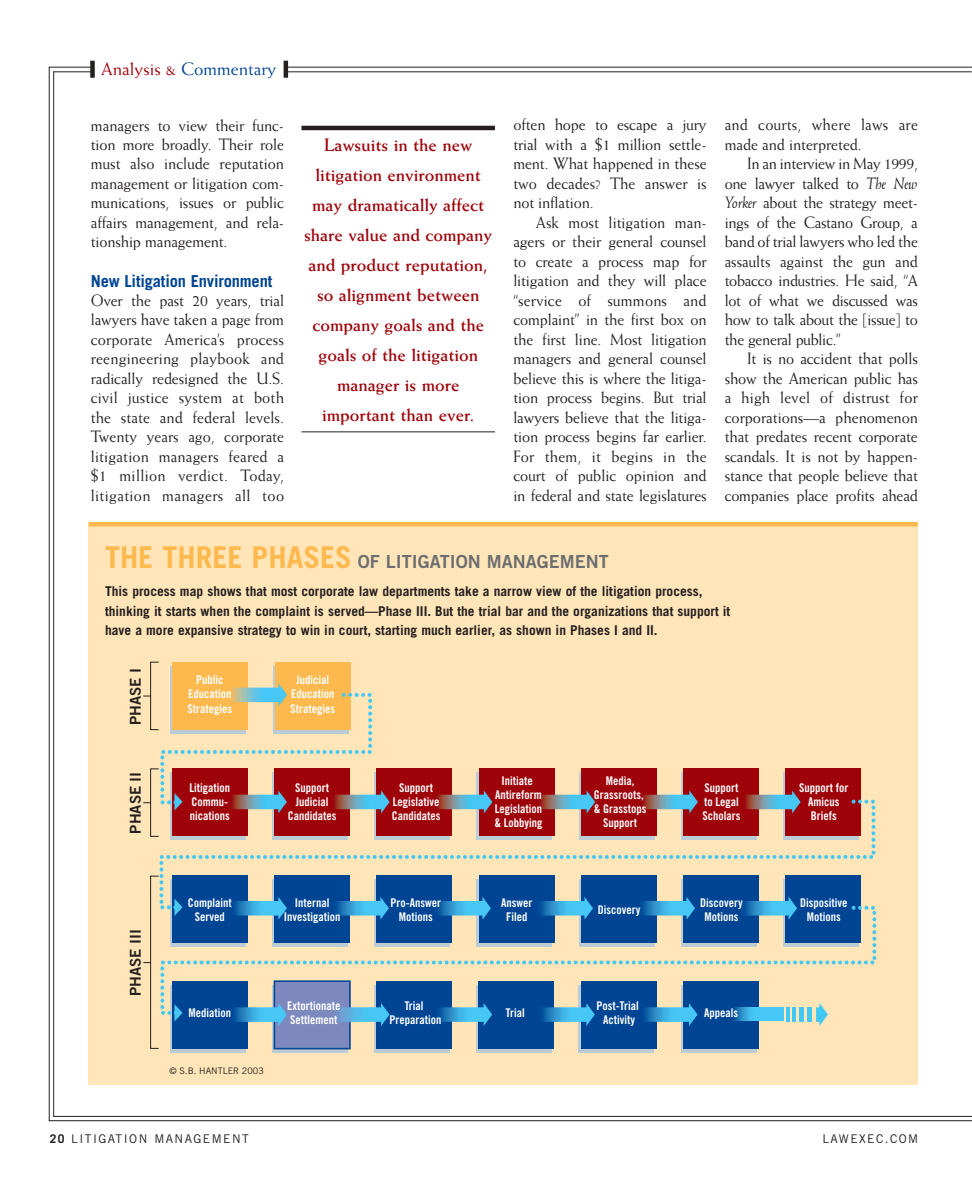
<style>
.page{position:relative;width:972px;height:1188px;background:#fff}
.page>*{position:absolute;margin:0;border:0;box-sizing:border-box;transform-origin:0 0}
.t1{font:700 18px/30px "Weiss";color:#9e030a;text-align:center}
.t2{font:18px "Trade Gothic Bold Two";color:#6c6d70}
.t3{font:18px "Weiss";color:#004594}
.t4{font:16.5px/19.5px "Weiss";letter-spacing:-.01em;color:#231f1f;text-align:justify;scale:.95 1}
.t5{font:16.5px/19.5px "Weiss";letter-spacing:.01em;color:#231f1f;scale:.95 1}
.t6{font:700 16.5px "Trade Gothic";letter-spacing:-.01em;color:#004594}
.t7{font:15px "Trade Gothic Bold Two";color:#231f1f}
.t8{font:700 13.5px/19.5px "Trade Gothic";color:#231f1f}
.t9{font:12px/14.1px "Trade Gothic Bold Cond Twenty";color:#fff;text-align:center}
.t10{font:12px "Trade Gothic";letter-spacing:.12em;color:#231f1f}
.t11{font:9px "Trade Gothic";color:#231f1f}
.s1{color:#9e030a}
.s2{font-style:italic}
.s3{font-family:"Trade Gothic";font-weight:700;font-size:30px;color:#fdb94d}
.s4{font-weight:700}
</style>
<div class="page">
<hr style="left:53px;top:71px;width:919px;height:1px;background:#231f1f">
<hr style="left:53px;top:71px;width:1px;height:1046px;background:#231f1f">
<hr style="left:53px;top:1116px;width:919px;height:1px;background:#231f1f">
<hr style="left:49px;top:67px;width:923px;height:1px;background:#231f1f">
<hr style="left:49px;top:1120px;width:923px;height:1px;background:#231f1f">
<hr style="left:49px;top:67px;width:1px;height:1054px;background:#231f1f">
<div style="left:93px;top:57px;width:192px;height:26px;background:#fff"></div>
<div style="left:90px;top:61px;width:5px;height:17px;background:#231f1f"></div>
<hr style="left:284px;top:61px;width:4px;height:17px;background:#231f1f">
<div style="left:89px;top:522px;width:829px;height:562px;background:#ffe5b8"></div>
<div style="left:275px;top:662px;width:76px;height:68px;background:#fdb94d"></div>
<div style="left:172px;top:662px;width:76px;height:68px;background:#fdb94d"></div>
<div style="left:170px;top:985px;width:76px;height:68px;background:#bcccd6"></div>
<div style="left:172px;top:981px;width:76px;height:68px;background:#004594"></div>
<img style="left:174px;top:1017px;width:5px;height:4px">
<svg style="left:272px;top:1025px;width:76px;height:28px"></svg>
<div style="left:274px;top:980px;width:77px;height:69px;background:#7d89be;border:2px solid #004594"></div>
<div style="left:374px;top:985px;width:76px;height:68px;background:#bcccd6"></div>
<div style="left:376px;top:981px;width:76px;height:68px;background:#004594"></div>
<div style="left:477px;top:985px;width:75px;height:68px;background:#bcccd6"></div>
<div style="left:479px;top:981px;width:75px;height:68px;background:#004594"></div>
<div style="left:579px;top:985px;width:75px;height:68px;background:#bcccd6"></div>
<div style="left:581px;top:981px;width:75px;height:68px;background:#004594"></div>
<div style="left:681px;top:985px;width:75px;height:68px;background:#bcccd6"></div>
<div style="left:683px;top:981px;width:75px;height:68px;background:#004594"></div>
<img style="left:231px;top:683px;width:53px;height:8px">
<img style="left:234px;top:1017px;width:51px;height:8px">
<img style="left:338px;top:1017px;width:50px;height:8px">
<img style="left:439px;top:1017px;width:52px;height:8px">
<img style="left:542px;top:1017px;width:51px;height:8px">
<img style="left:644px;top:1017px;width:52px;height:8px">
<hr style="left:792px;top:1007px;width:4px;height:15px;background:#42c8f4">
<hr style="left:786px;top:1007px;width:4px;height:15px;background:#42c8f4">
<div style="left:799px;top:1007px;width:5px;height:15px;background:#42c8f4"></div>
<svg style="left:816px;top:1017px;width:10px;height:9px"></svg>
<div style="left:807px;top:1007px;width:5px;height:15px;background:#42c8f4"></div>
<img style="left:734px;top:1017px;width:50px;height:4px">
<svg style="left:159px;top:691px;width:718px;height:326px"></svg>
<svg style="left:143px;top:662px;width:16px;height:387px"></svg>
<hr style="left:302px;top:126px;width:193px;height:4px;background:#231f1f">
<hr style="left:302px;top:431px;width:193px;height:1px;background:#231f1f">
<hr style="left:89px;top:522px;width:829px;height:4px;background:#fdb94d">
<p class="t3" style="left:101px;top:62px;width:177px"><span class="s1">Analysis &amp;</span> Commentary</p>
<p class="t4" style="left:91px;top:116px;width:205px">managers to view their func&shy;tion more broadly. Their role must also include reputation management or litigation com&shy;munications, issues or public affairs management, and rela&shy;tionship management.</p>
<p class="t6" style="left:91px;top:275px;width:183px">New Litigation Environment</p>
<p class="t4" style="left:91px;top:292px;width:205px">Over the past 20 years, trial lawyers have taken a page from corporate America’s process reengineering playbook and radically redesigned the U.S. civil justice system at both the state and federal levels.<br>Twenty years ago, corporate litigation managers feared a $1 million verdict. Today, litigation managers all too</p>
<p class="t1" style="left:304px;top:132px;width:190px">Lawsuits in the new litigation environment may dramatically affect share value and company and product reputation, so alignment between company goals and the goals of the litigation manager is more important than ever.</p>
<p class="t4" style="left:513px;top:116px;width:205px">often hope to escape a jury trial with a $1 million settle&shy;ment. What happened in these two decades? The answer is not inflation.</p>
<p class="t4" style="left:513px;top:214px;width:205px;text-indent:22px">Ask most litigation man&shy;agers or their general counsel to create a process map for litigation and they will place “service of summons and complaint” in the first box on the first line. Most litigation managers and general counsel believe this is where the litiga&shy;tion process begins. But trial lawyers believe that the litiga&shy;tion process begins far earlier.<br>For them, it begins in the court of public opinion and in federal and state legislatures</p>
<p class="t5" style="left:725px;top:116px;width:205px">and courts, where laws are made and interpreted.</p>
<p class="t4" style="left:725px;top:155px;width:205px;text-indent:22px">In an interview in May 1999, one lawyer talked to <span class="s2">The New Yorker</span> about the strategy meet&shy;ings of the Castano Group, a band of trial lawyers who led the assaults against the gun and tobacco industries. He said, “A lot of what we discussed was how to talk about the [issue] to the general public.”</p>
<p class="t4" style="left:725px;top:350px;width:205px;text-indent:22px">It is no accident that polls show the American public has a high level of distrust for corporations—a phenomenon that predates recent corporate scandals. It is not by happen&shy;stance that people believe that companies place profits ahead</p>
<p class="t2" style="left:105px;top:555px;width:505px"><span class="s3">THE THREE PHASES</span> OF LITIGATION MANAGEMENT</p>
<p class="t8" style="left:105px;top:583px;width:627px">This process map shows that most corporate law departments take a narrow view of the litigation process, thinking it starts when the complaint is served—Phase III. But the trial bar and the organizations that support it have a more expansive strategy to win in court, starting much earlier, as shown in Phases I and II.</p>
<p class="t7" style="left:130px;top:725px;width:59px;rotate:-90deg">PHASE I</p>
<p class="t7" style="left:130px;top:834px;width:64px;rotate:-90deg">PHASE II</p>
<p class="t7" style="left:130px;top:996px;width:69px;rotate:-90deg">PHASE III</p>
<p class="t9" style="left:188px;top:674px;width:46px">Public<br>Education<br>Strategies</p>
<p class="t9" style="left:291px;top:674px;width:46px">Judicial<br>Education<br>Strategies</p>
<p class="t9" style="left:190px;top:781px;width:42px;text-align:left">Litigation<br>Commu&shy;nications</p>
<p class="t9" style="left:288px;top:781px;width:50px">Support<br>Judicial<br>Candidates</p>
<p class="t9" style="left:392px;top:781px;width:50px">Support<br>Legislative<br>Candidates</p>
<p class="t9" style="left:494px;top:774px;width:49px">Initiate<br>Antireform<br>Legislation &amp; Lobbying</p>
<p class="t9" style="left:594px;top:774px;width:54px">Media,<br>Grassroots, &amp; Grasstops<br>Support</p>
<p class="t9" style="left:702px;top:781px;width:39px;text-align:left">Support to Legal<br>Scholars</p>
<p class="t9" style="left:799px;top:781px;width:51px">Support for<br>Amicus<br>Briefs</p>
<p class="t9" style="left:188px;top:897px;width:45px">Complaint<br>Served</p>
<p class="t9" style="left:284px;top:897px;width:58px">Internal<br>Investigation</p>
<p class="t9" style="left:390px;top:897px;width:52px">Pro-Answer<br>Motions</p>
<p class="t9" style="left:501px;top:897px;width:33px">Answer<br>Filed</p>
<p class="t9" style="left:598px;top:904px;width:44px">Discovery</p>
<p class="t9" style="left:700px;top:897px;width:44px">Discovery<br>Motions</p>
<p class="t9" style="left:800px;top:897px;width:49px">Dispositive<br>Motions</p>
<p class="t9" style="left:189px;top:1007px;width:44px">Mediation</p>
<p class="t9" style="left:287px;top:1000px;width:55px;text-align:left">Extortionate<br>Settlement</p>
<p class="t9" style="left:390px;top:1000px;width:53px">Trial<br>Preparation</p>
<p class="t9" style="left:506px;top:1007px;width:20px">Trial</p>
<p class="t9" style="left:597px;top:1000px;width:44px">Post-Trial<br>Activity</p>
<p class="t9" style="left:704px;top:1007px;width:35px">Appeals</p>
<p class="t11" style="left:170px;top:1068px;width:96px">© S.B. HANTLER 2003</p>
<p class="t10" style="left:50px;top:1134px;width:201px"><span class="s4">20</span> LITIGATION MANAGEMENT</p>
<p class="t10" style="left:822px;top:1134px;width:97px">LAWEXEC.COM</p>
</div>
